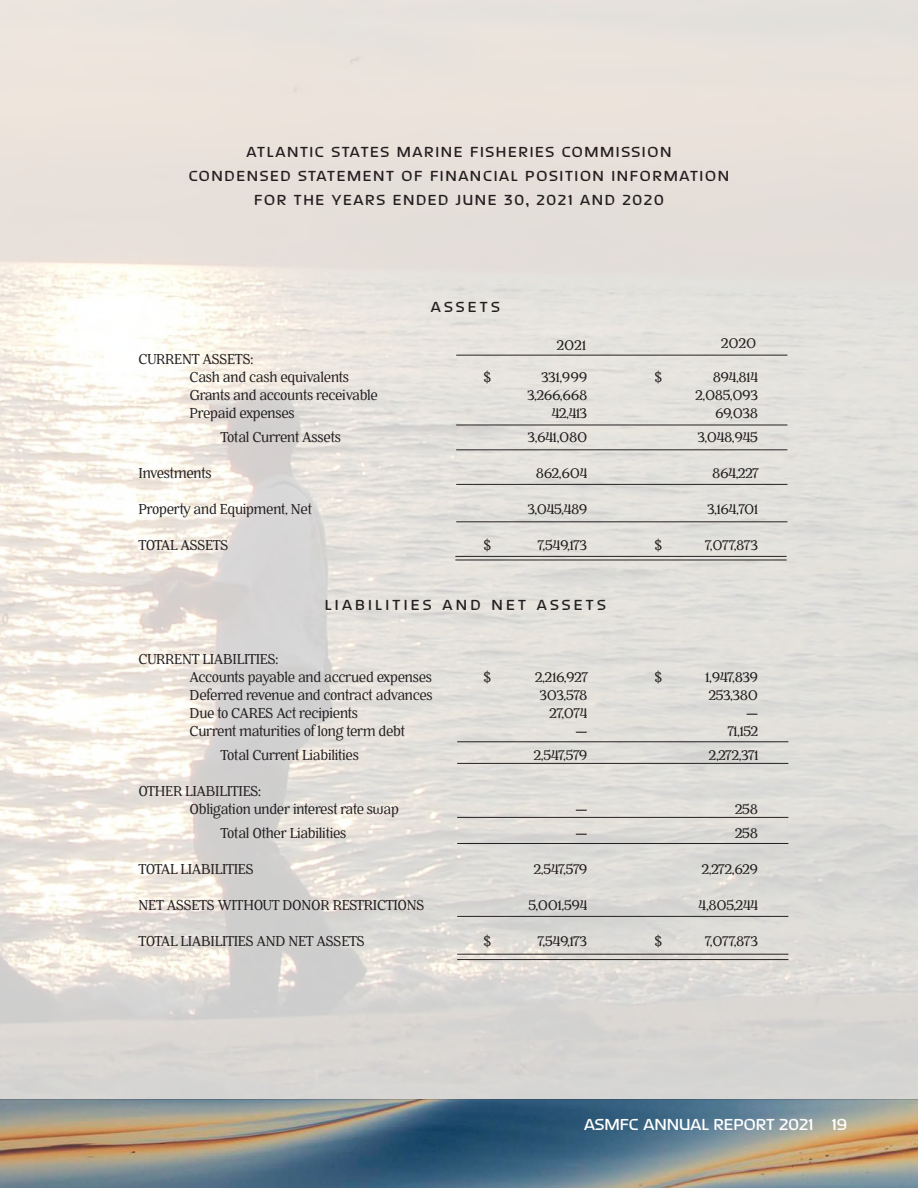
<style>
.page{position:relative;width:918px;height:1188px;background:#fff}
.page>*{position:absolute;margin:0;border:0;box-sizing:border-box;transform-origin:0 0}
.t1{font:500 18px "September";color:#fff}
.t2{font:500 16.5px "September";letter-spacing:.1em;color:#231f20}
.t3{font:500 16.5px "September";letter-spacing:.2em;color:#231f20}
.t4{font:15px "Battlefin";letter-spacing:-.02em;color:#231f20}
.t5{font:15px "Battlefin";color:#211d1e}
</style>
<div class="page">
<img style="left:0;top:0;width:918px;height:1188px">
<hr style="left:456px;top:355px;width:331px;height:1px;background:#231f20">
<hr style="left:456px;top:425px;width:331px;height:1px;background:#231f20">
<hr style="left:456px;top:450px;width:331px;height:1px;background:#231f20">
<hr style="left:456px;top:484px;width:331px;height:1px;background:#231f20">
<hr style="left:456px;top:522px;width:331px;height:1px;background:#231f20">
<hr style="left:455px;top:556px;width:332px;height:1px;background:#231f20">
<hr style="left:455px;top:560px;width:332px;height:1px;background:#231f20">
<hr style="left:457px;top:742px;width:331px;height:1px;background:#231f20">
<hr style="left:457px;top:763px;width:331px;height:1px;background:#231f20">
<hr style="left:457px;top:817px;width:331px;height:1px;background:#231f20">
<hr style="left:457px;top:843px;width:331px;height:1px;background:#231f20">
<hr style="left:457px;top:916px;width:331px;height:1px;background:#231f20">
<hr style="left:457px;top:954px;width:331px;height:1px;background:#231f20">
<hr style="left:457px;top:959px;width:331px;height:1px;background:#231f20">
<p class="t2" style="left:247px;top:141px;width:426px">ATLANTIC STATES MARINE FISHERIES COMMISSION</p>
<p class="t2" style="left:189px;top:165px;width:542px">CONDENSED STATEMENT OF FINANCIAL POSITION INFORMATION</p>
<p class="t2" style="left:254px;top:189px;width:411px">FOR THE YEARS ENDED JUNE 30, 2021 AND 2020</p>
<p class="t2" style="left:431px;top:296px;width:71px">ASSETS</p>
<p class="t5" style="left:557px;top:337px;width:31px">2021</p>
<p class="t4" style="left:721px;top:335px;width:37px">2020</p>
<p class="t4" style="left:139px;top:351px;width:116px">CURRENT ASSETS:</p>
<p class="t4" style="left:190px;top:369px;width:161px">Cash and cash equivalents</p>
<p class="t4" style="left:484px;top:369px;width:9px">$</p>
<p class="t4" style="left:541px;top:369px;width:47px">331,999</p>
<p class="t4" style="left:655px;top:369px;width:9px">$</p>
<p class="t4" style="left:713px;top:369px;width:47px">894,814</p>
<p class="t4" style="left:190px;top:387px;width:190px">Grants and accounts receivable</p>
<p class="t4" style="left:528px;top:387px;width:61px">3,266,668</p>
<p class="t4" style="left:695px;top:387px;width:64px">2,085,093</p>
<p class="t4" style="left:190px;top:405px;width:107px">Prepaid expenses</p>
<p class="t4" style="left:552px;top:405px;width:37px">42,413</p>
<p class="t4" style="left:715px;top:405px;width:44px">69,038</p>
<p class="t4" style="left:220px;top:429px;width:122px">Total Current Assets</p>
<p class="t4" style="left:528px;top:429px;width:61px">3,641,080</p>
<p class="t4" style="left:698px;top:429px;width:62px">3,048,945</p>
<p class="t4" style="left:139px;top:465px;width:75px">Investments</p>
<p class="t4" style="left:536px;top:465px;width:53px">862,604</p>
<p class="t4" style="left:712px;top:465px;width:48px">864,227</p>
<p class="t4" style="left:139px;top:501px;width:175px">Property and Equipment, Net</p>
<p class="t4" style="left:528px;top:501px;width:61px">3,045,489</p>
<p class="t4" style="left:708px;top:501px;width:52px">3,164,701</p>
<p class="t4" style="left:139px;top:537px;width:92px">TOTAL ASSETS</p>
<p class="t4" style="left:484px;top:537px;width:9px">$</p>
<p class="t4" style="left:538px;top:537px;width:51px">7,549,173</p>
<p class="t4" style="left:655px;top:537px;width:9px">$</p>
<p class="t4" style="left:705px;top:537px;width:54px">7,077,873</p>
<p class="t3" style="left:325px;top:594px;width:283px">LIABILITIES AND NET ASSETS</p>
<p class="t4" style="left:139px;top:651px;width:141px">CURRENT LIABILITIES:</p>
<p class="t4" style="left:190px;top:669px;width:244px">Accounts payable and accrued expenses</p>
<p class="t4" style="left:484px;top:669px;width:9px">$</p>
<p class="t4" style="left:535px;top:669px;width:54px">2,216,927</p>
<p class="t4" style="left:655px;top:669px;width:9px">$</p>
<p class="t4" style="left:705px;top:669px;width:54px">1,947,839</p>
<p class="t4" style="left:190px;top:687px;width:245px">Deferred revenue and contract advances</p>
<p class="t4" style="left:540px;top:687px;width:49px">303,578</p>
<p class="t4" style="left:709px;top:687px;width:51px">253,380</p>
<p class="t4" style="left:190px;top:705px;width:170px">Due to CARES Act recipients</p>
<p class="t4" style="left:550px;top:705px;width:39px">27,074</p>
<p class="t4" style="left:746px;top:705px;width:13px">—</p>
<p class="t4" style="left:190px;top:723px;width:217px">Current maturities of long term debt</p>
<p class="t4" style="left:575px;top:723px;width:13px">—</p>
<p class="t4" style="left:728px;top:723px;width:32px">71,152</p>
<p class="t4" style="left:220px;top:747px;width:140px">Total Current Liabilities</p>
<p class="t4" style="left:534px;top:747px;width:55px">2,547,579</p>
<p class="t4" style="left:709px;top:747px;width:51px">2,272,371</p>
<p class="t4" style="left:139px;top:783px;width:124px">OTHER LIABILITIES:</p>
<p class="t4" style="left:190px;top:801px;width:211px">Obligation under interest rate swap</p>
<p class="t4" style="left:575px;top:801px;width:13px">—</p>
<p class="t4" style="left:735px;top:801px;width:25px">258</p>
<p class="t4" style="left:220px;top:825px;width:128px">Total Other Liabilities</p>
<p class="t4" style="left:575px;top:825px;width:13px">—</p>
<p class="t4" style="left:735px;top:825px;width:25px">258</p>
<p class="t4" style="left:139px;top:861px;width:117px">TOTAL LIABILITIES</p>
<p class="t4" style="left:534px;top:861px;width:55px">2,547,579</p>
<p class="t4" style="left:702px;top:861px;width:58px">2,272,629</p>
<p class="t4" style="left:139px;top:897px;width:288px">NET ASSETS WITHOUT DONOR RESTRICTIONS</p>
<p class="t4" style="left:529px;top:897px;width:60px">5,001,594</p>
<p class="t4" style="left:699px;top:897px;width:61px">4,805,244</p>
<p class="t4" style="left:139px;top:933px;width:228px">TOTAL LIABILITIES AND NET ASSETS</p>
<p class="t4" style="left:484px;top:933px;width:9px">$</p>
<p class="t4" style="left:538px;top:933px;width:51px">7,549,173</p>
<p class="t4" style="left:655px;top:933px;width:9px">$</p>
<p class="t4" style="left:705px;top:933px;width:54px">7,077,873</p>
<p class="t1" style="left:584px;top:1113px;width:264px">ASMFC ANNUAL REPORT 2021 19</p>
</div>
